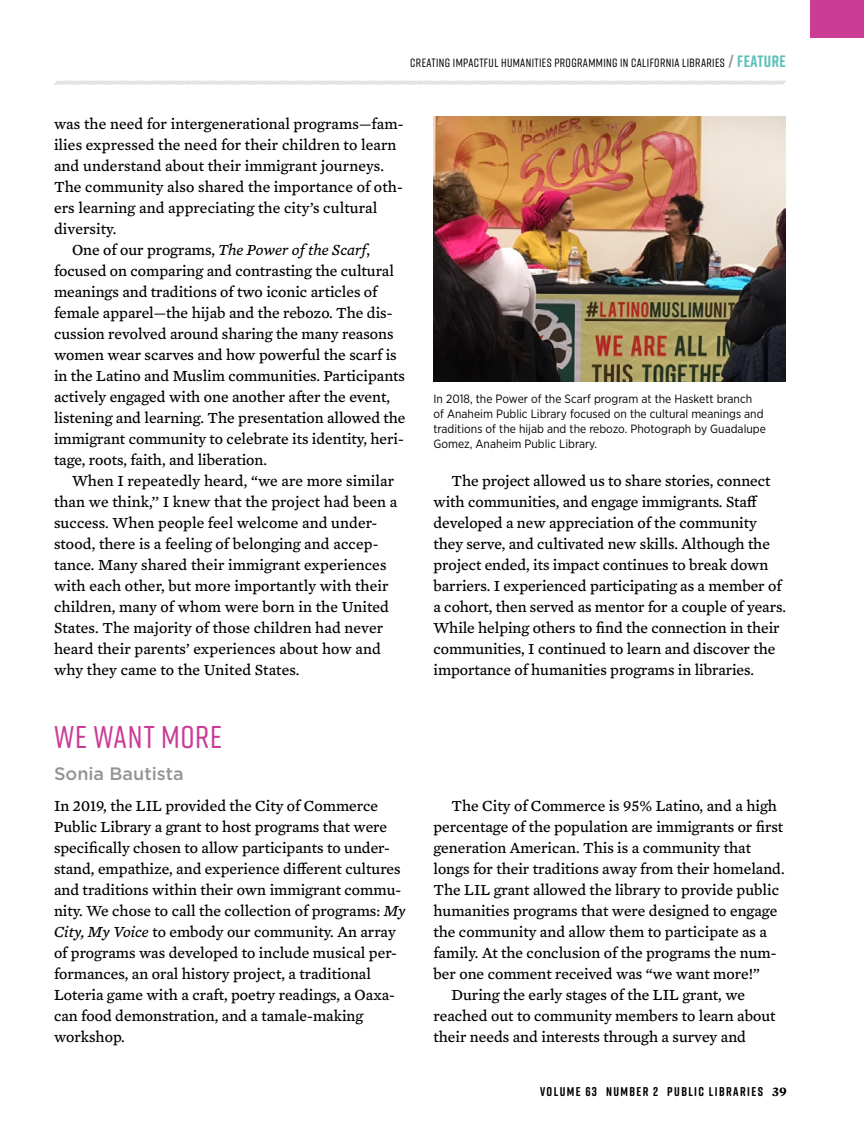
<style>
.page{position:relative;width:864px;height:1134px;background:#fff}
.page>*{position:absolute;margin:0;border:0;box-sizing:border-box;transform-origin:0 0}
.t1{font:500 31.5px "Rift Soft";letter-spacing:.025em;color:#cb3c96}
.t2{font:500 18px "Gotham";color:#939598}
.t3{font:15.75px/21px "Mercury Text G4";color:#000}
.t4{font:700 12.75px "Rift Soft";letter-spacing:.11em;color:#000}
.t5{font:12px/15px "Gotham Narrow";color:#000}
.t6{font:500 12px "Rift Soft";letter-spacing:.03em;color:#000}
.s1{font-weight:700;font-size:16.5px;color:#939598}
.s2{font-weight:700;font-size:16.5px;color:#59c0b8}
.s3{font-style:italic}
.s4{font-family:"Mercury Text G4";font-size:13.5px}
</style>
<div class="page">
<svg style="left:54px;top:80px;width:732px;height:5px"></svg>
<div style="left:810px;top:0;width:54px;height:38px;background:#cb3c96"></div>
<img style="left:434px;top:117px;width:352px;height:264px">
<p class="t6" style="left:410px;top:54px;width:377px">CREATING IMPACTFUL HUMANITIES PROGRAMMING IN CALIFORNIA LIBRARIES <span class="s1">/</span> <span class="s2">FEATURE</span></p>
<p class="t3" style="left:54px;top:112px;width:351px">was the need for intergenerational programs—fam-</p>
<p class="t3" style="left:54px;top:133px;width:344px">ilies expressed the need for their children to learn</p>
<p class="t3" style="left:54px;top:154px;width:332px">and understand about their immigrant journeys.</p>
<p class="t3" style="left:54px;top:175px;width:350px">The community also shared the importance of oth-</p>
<p class="t3" style="left:54px;top:196px;width:325px">ers learning and appreciating the city’s cultural</p>
<p class="t3" style="left:54px;top:217px;width:64px">diversity.</p>
<p class="t3" style="left:72px;top:238px;width:300px">One of our programs, <span class="s3">The Power of the Scarf</span>,</p>
<p class="t3" style="left:54px;top:259px;width:341px">focused on comparing and contrasting the cultural</p>
<p class="t3" style="left:54px;top:280px;width:325px">meanings and traditions of two iconic articles of</p>
<p class="t3" style="left:54px;top:301px;width:340px">female apparel—the hijab and the rebozo. The dis-</p>
<p class="t3" style="left:54px;top:322px;width:341px">cussion revolved around sharing the many reasons</p>
<p class="t3" style="left:54px;top:343px;width:344px">women wear scarves and how powerful the scarf is</p>
<p class="t3" style="left:54px;top:364px;width:353px">in the Latino and Muslim communities. Participants</p>
<p class="t3" style="left:54px;top:385px;width:337px">actively engaged with one another after the event,</p>
<p class="t3" style="left:54px;top:406px;width:353px">listening and learning. The presentation allowed the</p>
<p class="t3" style="left:54px;top:427px;width:351px">immigrant community to celebrate its identity, heri-</p>
<p class="t3" style="left:54px;top:448px;width:215px">tage, roots, faith, and liberation.</p>
<p class="t3" style="left:72px;top:469px;width:324px">When I repeatedly heard, “we are more similar</p>
<p class="t3" style="left:54px;top:490px;width:345px">than we think,’’ I knew that the project had been a</p>
<p class="t3" style="left:54px;top:511px;width:325px">success. When people feel welcome and under-</p>
<p class="t3" style="left:54px;top:532px;width:326px">stood, there is a feeling of belonging and accep-</p>
<p class="t3" style="left:54px;top:553px;width:334px">tance. Many shared their immigrant experiences</p>
<p class="t3" style="left:54px;top:574px;width:336px">with each other, but more importantly with their</p>
<p class="t3" style="left:54px;top:595px;width:337px">children, many of whom were born in the United</p>
<p class="t3" style="left:54px;top:616px;width:331px">States. The majority of those children had never</p>
<p class="t3" style="left:54px;top:637px;width:328px">heard their parents’ experiences about how and</p>
<p class="t3" style="left:54px;top:658px;width:247px">why they came to the United States.</p>
<p class="t5" style="left:434px;top:391px;width:334px">In 2018, the Power of the Scarf program at the Haskett branch<br>of Anaheim Public Library focused on the cultural meanings and traditions of the hijab and the rebozo. Photograph by Guadalupe Gomez, Anaheim Public Library.</p>
<p class="t3" style="left:433px;top:470px;width:354px;text-indent:18px">The project allowed us to share stories, connect with communities, and engage immigrants. Staff developed a new appreciation of the community they serve, and cultivated new skills. Although the project ended, its impact continues to break down barriers. I experienced participating as a member of a cohort, then served as mentor for a couple of years.<br>While helping others to find the connection in their communities, I continued to learn and discover the importance of humanities programs in libraries.</p>
<h1 class="t1" style="left:54px;top:714px;width:170px">WE WANT MORE</h1>
<p class="t2" style="left:54px;top:762px;width:131px">Sonia Bautista</p>
<p class="t3" style="left:54px;top:795px;width:353px">In 2019, the LIL provided the City of Commerce Public Library a grant to host programs that were specifically chosen to allow participants to under&shy;stand, empathize, and experience different cultures and traditions within their own immigrant commu&shy;nity. We chose to call the collection of programs: <span class="s3">My City, My Voice</span> to embody our community. An array of programs was developed to include musical per&shy;formances, an oral history project, a traditional Loteria game with a craft, poetry readings, a Oaxa&shy;can food demonstration, and a tamale-making workshop.</p>
<p class="t3" style="left:451px;top:795px;width:327px">The City of Commerce is 95% Latino, and a high</p>
<p class="t3" style="left:433px;top:816px;width:351px">percentage of the population are immigrants or first</p>
<p class="t3" style="left:433px;top:837px;width:319px">generation American. This is a community that</p>
<p class="t3" style="left:433px;top:858px;width:353px">longs for their traditions away from their homeland.</p>
<p class="t3" style="left:433px;top:879px;width:347px">The LIL grant allowed the library to provide public</p>
<p class="t3" style="left:433px;top:899px;width:345px">humanities programs that were designed to engage</p>
<p class="t3" style="left:433px;top:920px;width:335px">the community and allow them to participate as a</p>
<p class="t3" style="left:433px;top:941px;width:345px">family. At the conclusion of the programs the num-</p>
<p class="t3" style="left:433px;top:962px;width:328px">ber one comment received was “we want more!”</p>
<p class="t3" style="left:451px;top:983px;width:295px">During the early stages of the LIL grant, we</p>
<p class="t3" style="left:433px;top:1004px;width:344px">reached out to community members to learn about</p>
<p class="t3" style="left:433px;top:1025px;width:314px">their needs and interests through a survey and</p>
<p class="t4" style="left:540px;top:1082px;width:248px">VOLUME 63 NUMBER 2 PUBLIC LIBRARIES <span class="s4">39</span></p>
</div>
